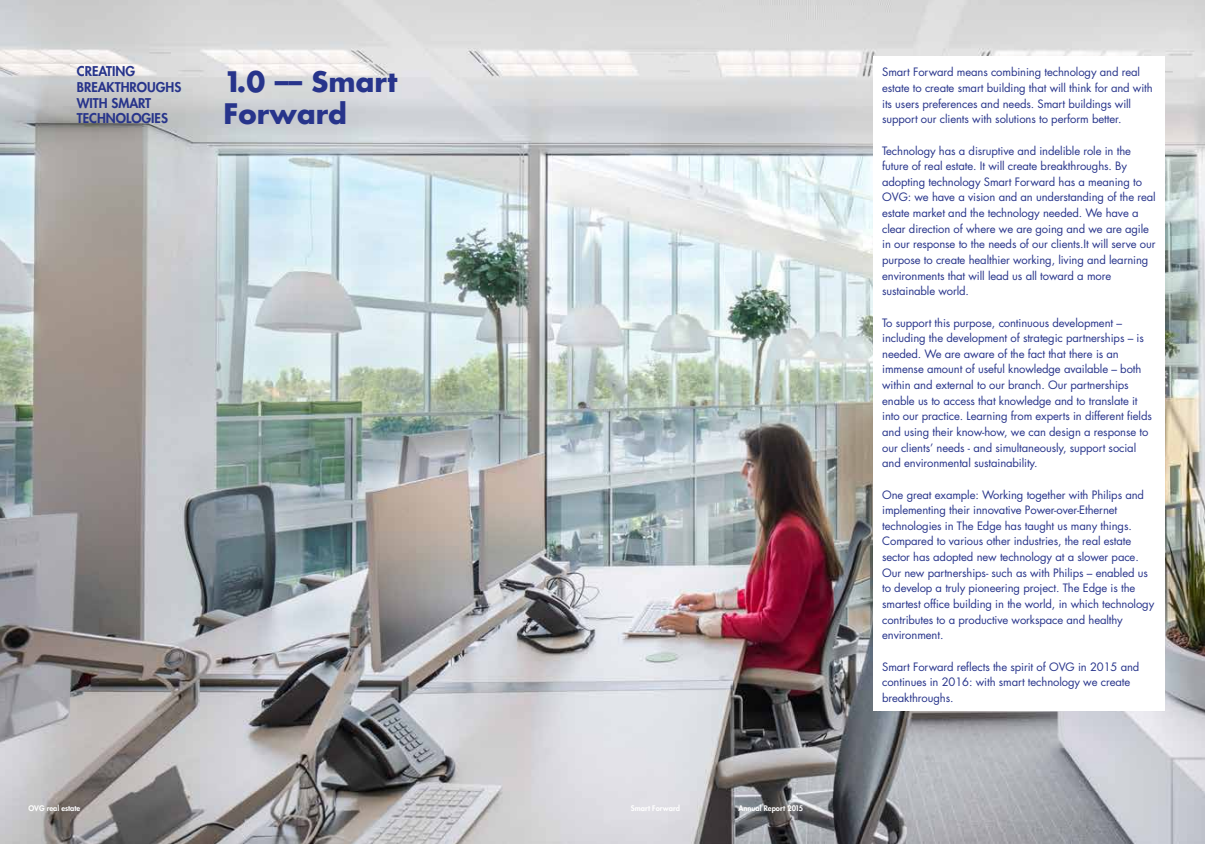
<style>
.page{position:relative;width:1205px;height:844px;background:#fff}
.page>*{position:absolute;margin:0;border:0;box-sizing:border-box;transform-origin:0 0}
.t1{font:700 27.5px/32.5px "Futura Std";color:#27348b}
.t2{font:800 13.12px/15.6px "Futura Std";color:#27348b}
.t3{font:11.25px/15.6px "Futura Std";letter-spacing:-.01em;color:#27348b}
.t4{font:800 7.5px "Futura Std";color:#fff}
</style>
<div class="page">
<img style="left:0;top:0;width:1205px;height:843px">
<div style="left:873px;top:57px;width:291px;height:653px;background:#fff"></div>
<p class="t2" style="left:77px;top:64px;width:106px">CREATING<br>BREAKTHROUGHS<br>WITH SMART<br>TECHNOLOGIES</p>
<h1 class="t1" style="left:224px;top:65px;width:175px">1.0 –– Smart<br>Forward</h1>
<p class="t3" style="left:882px;top:64px;width:272px">Smart Forward means combining technology and real estate to create smart building that will think for and with its users preferences and needs. Smart buildings will support our clients with solutions to perform better.</p>
<p class="t3" style="left:882px;top:143px;width:275px">Technology has a disruptive and indelible role in the future of real estate. It will create breakthroughs. By adopting technology Smart Forward has a meaning to OVG: we have a vision and an understanding of the real estate market and the technology needed. We have a clear direction of where we are going and we are agile in our response to the needs of our clients.It will serve our purpose to create healthier working, living and learning environments that will lead us all toward a more sustainable world.</p>
<p class="t3" style="left:882px;top:314px;width:271px">To support this purpose, continuous development – including the development of strategic partnerships – is needed. We are aware of the fact that there is an immense amount of useful knowledge available – both within and external to our branch. Our partnerships enable us to access that knowledge and to translate it into our practice. Learning from experts in different fields and using their know-how, we can design a response to our clients’ needs - and simultaneously, support social and environmental sustainability.</p>
<p class="t3" style="left:882px;top:486px;width:274px">One great example: Working together with Philips and implementing their innovative Power-over-Ethernet technologies in The Edge has taught us many things.<br>Compared to various other industries, the real estate sector has adopted new technology at a slower pace.<br>Our new partnerships- such as with Philips – enabled us to develop a truly pioneering project. The Edge is the smartest office building in the world, in which technology contributes to a productive workspace and healthy environment.</p>
<p class="t3" style="left:882px;top:658px;width:259px">Smart Forward reflects the spirit of OVG in 2015 and continues in 2016: with smart technology we create breakthroughs.</p>
<p class="t4" style="left:28px;top:803px;width:54px">OVG real estate</p>
<p class="t4" style="left:631px;top:803px;width:51px">Smart Forward</p>
<p class="t4" style="left:738px;top:803px;width:66px">Annual Report 2015</p>
</div>
